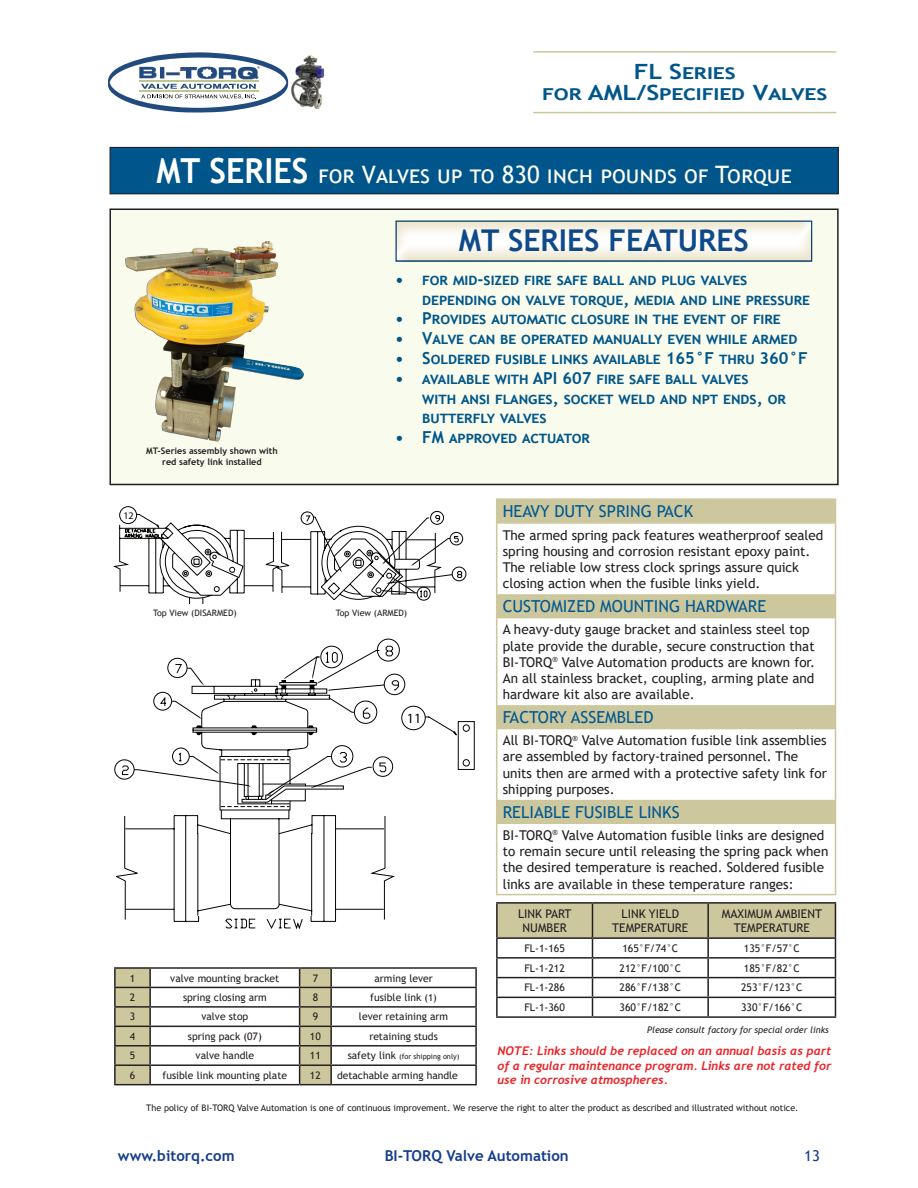
<style>
.page{position:relative;width:918px;height:1188px;background:#fff}
.page>*{position:absolute;margin:0;border:0;box-sizing:border-box;transform-origin:0 0}
.t1{font:700 30px "Trebuchet MS";color:#104b8d}
.t2{font:24px "Trebuchet MS";color:#fff}
.t3{font:700 21px/21px "Trebuchet MS";color:#00568a;text-align:center;scale:1.2 1}
.t4{font:700 16.5px/19.8px "Trebuchet MS";color:#00568a}
.t5{font:16.5px "Trebuchet MS";color:#005990}
.t6{font:700 15px "Trebuchet MS";color:#153c8d}
.t7{font:15px "Trebuchet MS";color:#153c8d}
.t8{font:14.1px "Myriad";color:#040503}
.t9{font:13.5px/16.2px "Trebuchet MS";color:#231f20}
.t10{font:italic 700 12px/14.4px "Trebuchet";color:#ee1f23;text-align:justify}
.t11{font:12px/14.4px "Trebuchet MS";color:#231f20;text-align:center}
.t12{font:10.5px "Trebuchet MS";color:#231f20}
.t13{font:10.35px "Trebuchet MS";color:#231f20}
.t14{font:10.2px "Myriad";color:#040503}
.t15{font:9px "Trebuchet MS";color:#231f20}
.t16{font:700 9px/10.8px "Trebuchet MS";color:#231f20;text-align:center}
.t17{font:italic 9px "Trebuchet MS";color:#231f20}
.t18{font:8.85px "Trebuchet MS";color:#231f20}
.t19{font:7.35px "Trebuchet MS";color:#231f20}
.s1{font-weight:700;font-size:34.5px}
.s2{font-size:9.9px}
.s3{font-size:10.35px}
</style>
<div class="page">
<svg style="left:108px;top:52px;width:180px;height:60px"></svg>
<img style="left:292px;top:55px;width:32px;height:54px">
<div style="left:110px;top:209px;width:728px;height:275px;background:#f9fbed"></div>
<div style="left:110px;top:208px;width:729px;height:277px;border:2px solid #231f20"></div>
<svg style="left:497px;top:500px;width:338px;height:324px"></svg>
<hr style="left:496px;top:498px;width:340px;height:2px;background:#cdc79e">
<svg style="left:496px;top:500px;width:1px;height:24px"></svg>
<svg style="left:835px;top:500px;width:1px;height:24px"></svg>
<hr style="left:496px;top:524px;width:1px;height:70px;background:#cdc79e">
<hr style="left:835px;top:524px;width:1px;height:70px;background:#cdc79e">
<svg style="left:496px;top:594px;width:1px;height:24px"></svg>
<svg style="left:835px;top:594px;width:1px;height:24px"></svg>
<hr style="left:496px;top:618px;width:1px;height:87px;background:#cdc79e">
<hr style="left:835px;top:618px;width:1px;height:87px;background:#cdc79e">
<svg style="left:496px;top:705px;width:1px;height:24px"></svg>
<svg style="left:835px;top:705px;width:1px;height:24px"></svg>
<hr style="left:496px;top:729px;width:1px;height:71px;background:#cdc79e">
<hr style="left:835px;top:729px;width:1px;height:71px;background:#cdc79e">
<svg style="left:496px;top:800px;width:1px;height:24px"></svg>
<svg style="left:835px;top:800px;width:1px;height:24px"></svg>
<hr style="left:496px;top:824px;width:1px;height:70px;background:#cdc79e">
<hr style="left:835px;top:824px;width:1px;height:70px;background:#cdc79e">
<hr style="left:496px;top:894px;width:340px;height:1px;background:#cdc79e">
<div style="left:110px;top:147px;width:728px;height:47px;background:#00568a"></div>
<div style="left:110px;top:147px;width:729px;height:47px;border:1px solid #231f20"></div>
<img style="left:125px;top:241px;width:180px;height:201px">
<hr style="left:496px;top:902px;width:96px;height:2px;background:#231f20">
<hr style="left:592px;top:902px;width:116px;height:2px;background:#231f20">
<hr style="left:708px;top:902px;width:128px;height:2px;background:#231f20">
<svg style="left:496px;top:903px;width:340px;height:113px"></svg>
<hr style="left:496px;top:1016px;width:96px;height:2px;background:#231f20">
<hr style="left:592px;top:1016px;width:116px;height:2px;background:#231f20">
<hr style="left:708px;top:1016px;width:128px;height:2px;background:#231f20">
<hr style="left:114px;top:967px;width:36px;height:2px;background:#231f20">
<hr style="left:150px;top:967px;width:150px;height:2px;background:#231f20">
<hr style="left:300px;top:967px;width:31px;height:2px;background:#231f20">
<hr style="left:331px;top:967px;width:146px;height:2px;background:#231f20">
<hr style="left:331px;top:987px;width:146px;height:1px;background:#231f20">
<hr style="left:331px;top:1006px;width:146px;height:2px;background:#231f20">
<hr style="left:331px;top:1026px;width:146px;height:1px;background:#231f20">
<hr style="left:331px;top:1045px;width:146px;height:2px;background:#231f20">
<hr style="left:331px;top:1064px;width:146px;height:2px;background:#231f20">
<svg style="left:114px;top:968px;width:218px;height:116px"></svg>
<svg style="left:475px;top:969px;width:2px;height:115px"></svg>
<hr style="left:114px;top:1084px;width:36px;height:1px;background:#231f20">
<hr style="left:150px;top:1084px;width:150px;height:1px;background:#231f20">
<hr style="left:300px;top:1084px;width:31px;height:1px;background:#231f20">
<hr style="left:331px;top:1084px;width:146px;height:1px;background:#231f20">
<div style="left:119px;top:506px;width:18px;height:18px;border:1px solid #040503;border-radius:50%"></div>
<svg style="left:114px;top:511px;width:352px;height:92px"></svg>
<svg style="left:114px;top:639px;width:292px;height:290px"></svg>
<div style="left:401px;top:706px;width:25px;height:24px;border:1px solid #040503;border-radius:50%"></div>
<svg style="left:425px;top:716px;width:50px;height:54px"></svg>
<div style="left:395px;top:220px;width:419px;height:42px;background:#d9c996;opacity:.5"></div>
<hr style="left:533px;top:51px;width:303px;height:2px;background:#cdc79e">
<hr style="left:533px;top:112px;width:303px;height:1px;background:#cdc79e">
<h3 class="t3" style="left:542px;top:62px;width:239px">FL Series<br>for AML/Specified Valves</h3>
<h2 class="t2" style="left:156px;top:160px;width:637px"><span class="s1">MT SERIES</span> for Valves up to 830 inch pounds of Torque</h2>
<h1 class="t1" style="left:459px;top:221px;width:291px">MT SERIES FEATURES</h1>
<p class="t16" style="left:146px;top:445px;width:133px">MT-Series assembly shown with red safety link installed</p>
<p class="t4" style="left:422px;top:269px;width:389px;text-indent:-27px">• for mid-sized fire safe ball and plug valves depending on valve torque, media and line pressure</p>
<p class="t4" style="left:395px;top:309px;width:387px">• Provides automatic closure in the event of fire</p>
<p class="t4" style="left:395px;top:329px;width:404px">• Valve can be operated manually even while armed</p>
<p class="t4" style="left:395px;top:348px;width:414px">• Soldered fusible links available 165°F thru 360°F</p>
<p class="t4" style="left:422px;top:368px;width:364px;text-indent:-27px">• available with API 607 fire safe ball valves with ansi flanges, socket weld and npt ends, or butterfly valves</p>
<p class="t4" style="left:395px;top:428px;width:195px">• FM approved actuator</p>
<p class="t14" style="left:123px;top:511px;width:12px">12</p>
<p class="t18" style="left:153px;top:607px;width:85px">Top View (DISARMED)</p>
<p class="t18" style="left:336px;top:607px;width:73px">Top View (ARMED)</p>
<p class="t8" style="left:407px;top:712px;width:16px">11</p>
<p class="t5" style="left:503px;top:501px;width:192px">HEAVY DUTY SPRING PACK</p>
<p class="t9" style="left:503px;top:527px;width:322px">The armed spring pack features weatherproof sealed spring housing and corrosion resistant epoxy paint.<br>The reliable low stress clock springs assure quick closing action when the fusible links yield.</p>
<p class="t5" style="left:503px;top:596px;width:265px">CUSTOMIZED MOUNTING HARDWARE</p>
<p class="t9" style="left:503px;top:621px;width:314px">A heavy-duty gauge bracket and stainless steel top plate provide the durable, secure construction that BI-TORQ<sup>®</sup> Valve Automation products are known for.<br>An all stainless bracket, coupling, arming plate and hardware kit also are available.</p>
<p class="t5" style="left:503px;top:707px;width:152px">FACTORY ASSEMBLED</p>
<p class="t9" style="left:503px;top:732px;width:326px">All BI-TORQ<sup>®</sup> Valve Automation fusible link assemblies are assembled by factory-trained personnel. The units then are armed with a protective safety link for shipping purposes.</p>
<p class="t5" style="left:503px;top:802px;width:178px">RELIABLE FUSIBLE LINKS</p>
<p class="t9" style="left:503px;top:827px;width:327px">BI-TORQ<sup>®</sup> Valve Automation fusible links are designed to remain secure until releasing the spring pack when the desired temperature is reached. Soldered fusible links are available in these temperature ranges:</p>
<p class="t13" style="left:130px;top:971px;width:7px">1</p>
<p class="t13" style="left:170px;top:971px;width:111px">valve mounting bracket</p>
<p class="t13" style="left:313px;top:971px;width:7px">7</p>
<p class="t13" style="left:374px;top:971px;width:60px">arming lever</p>
<p class="t13" style="left:130px;top:991px;width:7px">2</p>
<p class="t13" style="left:183px;top:991px;width:85px">spring closing arm</p>
<p class="t13" style="left:313px;top:991px;width:7px">8</p>
<p class="t13" style="left:370px;top:991px;width:68px">fusible link <span class="s2">(1)</span></p>
<p class="t13" style="left:130px;top:1010px;width:7px">3</p>
<p class="t13" style="left:201px;top:1010px;width:48px">valve stop</p>
<p class="t13" style="left:313px;top:1010px;width:7px">9</p>
<p class="t13" style="left:359px;top:1010px;width:91px">lever retaining arm</p>
<p class="t13" style="left:130px;top:1030px;width:7px">4</p>
<p class="t13" style="left:188px;top:1030px;width:75px">spring pack (07)</p>
<p class="t13" style="left:310px;top:1030px;width:12px">10</p>
<p class="t13" style="left:369px;top:1030px;width:70px">retaining studs</p>
<p class="t13" style="left:130px;top:1049px;width:7px">5</p>
<p class="t13" style="left:196px;top:1049px;width:60px">valve handle</p>
<p class="t13" style="left:310px;top:1049px;width:12px">11</p>
<p class="t19" style="left:348px;top:1052px;width:113px"><span class="s3">safety link</span> (for shipping only)</p>
<p class="t13" style="left:130px;top:1069px;width:7px">6</p>
<p class="t13" style="left:163px;top:1069px;width:126px">fusible link mounting plate</p>
<p class="t13" style="left:310px;top:1069px;width:12px">12</p>
<p class="t13" style="left:337px;top:1069px;width:122px">detachable arming handle</p>
<p class="t11" style="left:518px;top:906px;width:55px">LINK PART<br>NUMBER</p>
<p class="t11" style="left:612px;top:906px;width:78px">LINK YIELD<br>TEMPERATURE</p>
<p class="t11" style="left:722px;top:906px;width:102px">MAXIMUM AMBIENT<br>TEMPERATURE</p>
<p class="t12" style="left:524px;top:942px;width:42px">FL-1-165</p>
<p class="t12" style="left:622px;top:942px;width:57px">165°F/74°C</p>
<p class="t12" style="left:744px;top:942px;width:57px">135°F/57°C</p>
<p class="t12" style="left:524px;top:961px;width:42px">FL-1-212</p>
<p class="t12" style="left:620px;top:961px;width:63px">212°F/100°C</p>
<p class="t12" style="left:744px;top:961px;width:57px">185°F/82°C</p>
<p class="t12" style="left:524px;top:981px;width:42px">FL-1-286</p>
<p class="t12" style="left:620px;top:981px;width:63px">286°F/138°C</p>
<p class="t12" style="left:741px;top:981px;width:63px">253°F/123°C</p>
<p class="t12" style="left:524px;top:1001px;width:42px">FL-1-360</p>
<p class="t12" style="left:620px;top:1001px;width:63px">360°F/182°C</p>
<p class="t12" style="left:741px;top:1001px;width:63px">330°F/166°C</p>
<p class="t10" style="left:498px;top:1044px;width:335px">NOTE: Links should be replaced on an annual basis as part of a regular maintenance program. Links are not rated for use in corrosive atmospheres.</p>
<p class="t17" style="left:647px;top:1024px;width:183px">Please consult factory for special order links</p>
<p class="t15" style="left:146px;top:1103px;width:654px">The policy of BI-TORQ Valve Automation is one of continuous improvement. We reserve the right to alter the product as described and illustrated without notice.</p>
<p class="t6" style="left:118px;top:1146px;width:118px">www.bitorq.com</p>
<p class="t6" style="left:385px;top:1146px;width:186px">BI-TORQ Valve Automation</p>
<p class="t7" style="left:804px;top:1146px;width:17px">13</p>
</div>
